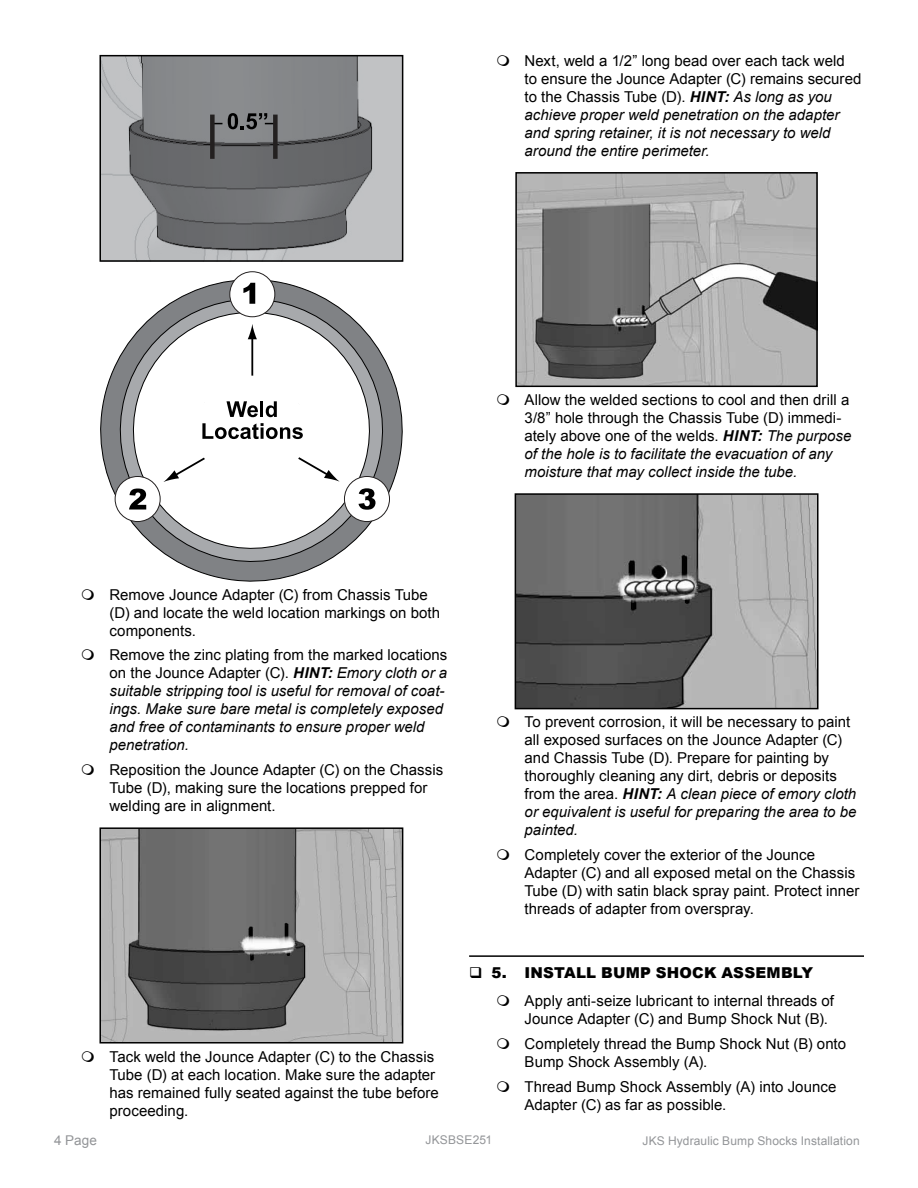
<style>
.page{position:relative;width:918px;height:1188px;background:#fff}
.page>*{position:absolute;margin:0;border:0;box-sizing:border-box;transform-origin:0 0}
.t1{font:15px/18px "Arial";letter-spacing:.005em;color:#000}
.t2{font:italic 15px/18px "Arial";color:#000}
.t3{font:900 15px "Arial";letter-spacing:.01em;color:#000}
.t4{font:13.5px "Arial";color:#939598}
.t5{font:12px "Arial";letter-spacing:.01em;color:#939598}
.s1{font-style:normal}
.s2{font-weight:700}
.s3{font-weight:700;font-style:italic}
.s4{font-style:italic}
</style>
<div class="page">
<img style="left:102px;top:58px;width:298px;height:201px">
<svg style="left:228px;top:113px;width:47px;height:16px"></svg>
<div style="left:210px;top:115px;width:5px;height:44px;background:#232020"></div>
<div style="left:273px;top:115px;width:5px;height:44px;background:#232020"></div>
<div style="left:99px;top:55px;width:304px;height:207px;border:2px solid #000"></div>
<svg style="left:100px;top:271px;width:303px;height:311px"></svg>
<svg style="left:106px;top:285px;width:291px;height:291px"></svg>
<svg style="left:121px;top:300px;width:261px;height:261px"></svg>
<hr style="left:251px;top:336px;width:2px;height:144px;background:#000">
<svg style="left:248px;top:324px;width:9px;height:15px"></svg>
<div style="left:230px;top:272px;width:45px;height:45px;background:#fff;border-radius:50%"></div>
<div style="left:229px;top:271px;width:46px;height:46px;border:1px solid #232020;border-radius:50%"></div>
<svg style="left:243px;top:283px;width:12px;height:21px"></svg>
<div style="left:115px;top:476px;width:45px;height:46px;background:#fff;border-radius:50%"></div>
<div style="left:115px;top:476px;width:46px;height:46px;border:1px solid #232020;border-radius:50%"></div>
<svg style="left:129px;top:489px;width:17px;height:21px"></svg>
<div style="left:344px;top:476px;width:46px;height:46px;background:#fff;border-radius:50%"></div>
<div style="left:344px;top:476px;width:46px;height:46px;border:1px solid #232020;border-radius:50%"></div>
<svg style="left:358px;top:488px;width:18px;height:22px"></svg>
<svg style="left:163px;top:370px;width:177px;height:121px"></svg>
<img style="left:102px;top:830px;width:298px;height:211px">
<div style="left:99px;top:827px;width:304px;height:217px;border:2px solid #000"></div>
<hr style="left:469px;top:955px;width:395px;height:2px;background:#000">
<img style="left:518px;top:175px;width:297px;height:209px">
<div style="left:515px;top:172px;width:303px;height:215px;border:2px solid #000"></div>
<img style="left:518px;top:496px;width:298px;height:210px">
<div style="left:515px;top:493px;width:304px;height:216px;border:2px solid #000"></div>
<p class="t2" style="left:525px;top:52px;width:338px"><span class="s1">Next, weld a 1/2” long bead over each tack weld<br>to ensure the Jounce Adapter (C) remains secured to the Chassis Tube (D).</span> <span class="s2">HINT:</span> As long as you achieve proper weld penetration on the adapter and spring retainer, it is not necessary to weld around the entire perimeter.</p>
<p class="t1" style="left:109px;top:585px;width:332px">Remove Jounce Adapter (C) from Chassis Tube (D) and locate the weld location markings on both components.</p>
<p class="t2" style="left:109px;top:646px;width:339px"><span class="s1">Remove the zinc plating from the marked locations on the Jounce Adapter (C).</span> <span class="s2">HINT:</span> Emory cloth or a suitable stripping tool is useful for removal of coat&shy;ings. Make sure bare metal is completely exposed and free of contaminants to ensure proper weld penetration.</p>
<p class="t1" style="left:109px;top:761px;width:335px">Reposition the Jounce Adapter (C) on the Chassis<br>Tube (D), making sure the locations prepped for welding are in alignment.</p>
<p class="t1" style="left:109px;top:1047px;width:331px">Tack weld the Jounce Adapter (C) to the Chassis Tube (D) at each location. Make sure the adapter has remained fully seated against the tube before proceeding.</p>
<p class="t1" style="left:525px;top:391px;width:328px">Allow the welded sections to cool and then drill a 3/8” hole through the Chassis Tube (D) immedi&shy;ately above one of the welds. <span class="s3">HINT:</span> <span class="s4">The purpose of the hole is to facilitate the evacuation of any moisture that may collect inside the tube.</span></p>
<p class="t1" style="left:525px;top:713px;width:333px">To prevent corrosion, it will be necessary to paint all exposed surfaces on the Jounce Adapter (C) and Chassis Tube (D). Prepare for painting by thoroughly cleaning any dirt, debris or deposits from the area. <span class="s3">HINT:</span> <span class="s4">A clean piece of emory cloth or equivalent is useful for preparing the area to be painted.</span></p>
<p class="t1" style="left:525px;top:846px;width:336px">Completely cover the exterior of the Jounce Adapter (C) and all exposed metal on the Chassis Tube (D) with satin black spray paint. Protect inner threads of adapter from overspray.</p>
<p class="t3" style="left:492px;top:961px;width:323px">5. INSTALL BUMP SHOCK ASSEMBLY</p>
<p class="t1" style="left:525px;top:992px;width:311px">Apply anti-seize lubricant to internal threads of<br>Jounce Adapter (C) and Bump Shock Nut (B).</p>
<p class="t1" style="left:525px;top:1035px;width:323px">Completely thread the Bump Shock Nut (B) onto<br>Bump Shock Assembly (A).</p>
<p class="t1" style="left:525px;top:1078px;width:313px">Thread Bump Shock Assembly (A) into Jounce<br>Adapter (C) as far as possible.</p>
<p class="t4" style="left:54px;top:1131px;width:44px">4 Page</p>
<p class="t5" style="left:426px;top:1132px;width:68px">JKSBSE251</p>
<p class="t5" style="left:643px;top:1133px;width:219px">JKS Hydraulic Bump Shocks Installation</p>
</div>
